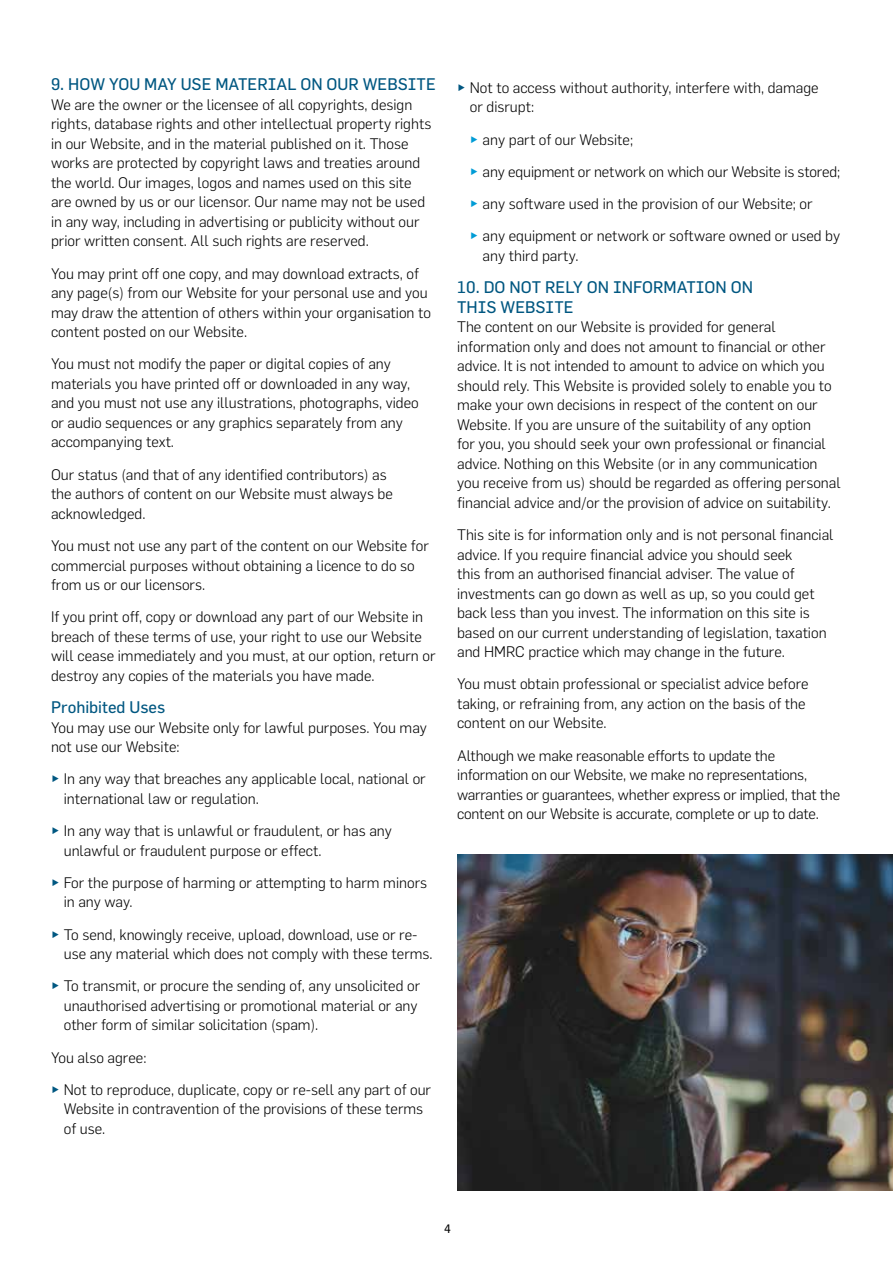
<style>
.page{position:relative;width:893px;height:1263px;background:#fff}
.page>*{position:absolute;margin:0;border:0;box-sizing:border-box;transform-origin:0 0}
.t1{font:16.5px/19.5px "Flama";color:#005781}
.t2{font:300 15px/19.5px "Flama";color:#000}
.t3{font:12px "Flama";color:#000}
.s1{color:#005781}
.s2{color:#009cd6}
</style>
<div class="page">
<img style="left:457px;top:855px;width:436px;height:336px">
<p class="t1" style="left:51px;top:74px;width:386px">9. HOW YOU MAY USE MATERIAL ON OUR WEBSITE</p>
<p class="t2" style="left:51px;top:94px;width:382px">We are the owner or the licensee of all copyrights, design rights, database rights and other intellectual property rights in our Website, and in the material published on it. Those works are protected by copyright laws and treaties around the world. Our images, logos and names used on this site are owned by us or our licensor. Our name may not be used in any way, including in advertising or publicity without our prior written consent. All such rights are reserved.</p>
<p class="t2" style="left:51px;top:263px;width:381px">You may print off one copy, and may download extracts, of any page(s) from our Website for your personal use and you may draw the attention of others within your organisation to content posted on our Website.</p>
<p class="t2" style="left:51px;top:354px;width:369px">You must not modify the paper or digital copies of any materials you have printed off or downloaded in any way, and you must not use any illustrations, photographs, video or audio sequences or any graphics separately from any accompanying text.</p>
<p class="t2" style="left:51px;top:464px;width:343px">Our status (and that of any identified contributors) as the authors of content on our Website must always be acknowledged.</p>
<p class="t2" style="left:51px;top:535px;width:379px">You must not use any part of the content on our Website for commercial purposes without obtaining a licence to do so from us or our licensors.</p>
<p class="t2" style="left:51px;top:606px;width:386px">If you print off, copy or download any part of our Website in breach of these terms of use, your right to use our Website will cease immediately and you must, at our option, return or destroy any copies of the materials you have made.</p>
<p class="t1" style="left:51px;top:697px;width:116px">Prohibited Uses</p>
<p class="t2" style="left:51px;top:717px;width:377px">You may use our Website only for lawful purposes. You may not use our Website:</p>
<p class="t2" style="left:64px;top:768px;width:363px;text-indent:-13px"><span class="s1">►</span> In any way that breaches any applicable local, national or international law or regulation.</p>
<p class="t2" style="left:64px;top:820px;width:330px;text-indent:-13px"><span class="s1">►</span> In any way that is unlawful or fraudulent, or has any unlawful or fraudulent purpose or effect.</p>
<p class="t2" style="left:64px;top:872px;width:365px;text-indent:-13px"><span class="s1">►</span> For the purpose of harming or attempting to harm minors in any way.</p>
<p class="t2" style="left:64px;top:924px;width:370px;text-indent:-13px"><span class="s1">►</span> To send, knowingly receive, upload, download, use or re&shy;use any material which does not comply with these terms.</p>
<p class="t2" style="left:64px;top:975px;width:358px;text-indent:-13px"><span class="s1">►</span> To transmit, or procure the sending of, any unsolicited or unauthorised advertising or promotional material or any other form of similar solicitation (spam).</p>
<p class="t2" style="left:51px;top:1040px;width:382px;line-height:32.2px">You also agree:<br><span class="s1">►</span> Not to reproduce, duplicate, copy or re-sell any part of our</p>
<p class="t2" style="left:64px;top:1098px;width:361px">Website in contravention of the provisions of these terms of use.</p>
<p class="t2" style="left:470px;top:77px;width:350px;text-indent:-13px"><span class="s1">►</span> Not to access without authority, interfere with, damage or disrupt:</p>
<p class="t2" style="left:470px;top:122px;width:372px;line-height:32.2px"><span class="s2">►</span> any part of our Website;<br><span class="s2">►</span> any equipment or network on which our Website is stored; <span class="s2">►</span> any software used in the provision of our Website; or<br><span class="s2">►</span> any equipment or network or software owned or used by</p>
<p class="t2" style="left:483px;top:245px;width:97px">any third party.</p>
<p class="t1" style="left:457px;top:277px;width:297px">10. DO NOT RELY ON INFORMATION ON<br>THIS WEBSITE</p>
<p class="t2" style="left:457px;top:316px;width:385px">The content on our Website is provided for general information only and does not amount to financial or other advice. It is not intended to amount to advice on which you should rely. This Website is provided solely to enable you to make your own decisions in respect of the content on our Website. If you are unsure of the suitability of any option<br>for you, you should seek your own professional or financial advice. Nothing on this Website (or in any communication you receive from us) should be regarded as offering personal financial advice and/or the provision of advice on suitability.</p>
<p class="t2" style="left:457px;top:524px;width:378px">This site is for information only and is not personal financial advice. If you require financial advice you should seek<br>this from an authorised financial adviser. The value of investments can go down as well as up, so you could get back less than you invest. The information on this site is based on our current understanding of legislation, taxation and HMRC practice which may change in the future.</p>
<p class="t2" style="left:457px;top:673px;width:353px">You must obtain professional or specialist advice before taking, or refraining from, any action on the basis of the content on our Website.</p>
<p class="t2" style="left:457px;top:745px;width:385px">Although we make reasonable efforts to update the information on our Website, we make no representations, warranties or guarantees, whether express or implied, that the content on our Website is accurate, complete or up to date.</p>
<p class="t3" style="left:444px;top:1222px;width:8px">4</p>
</div>
